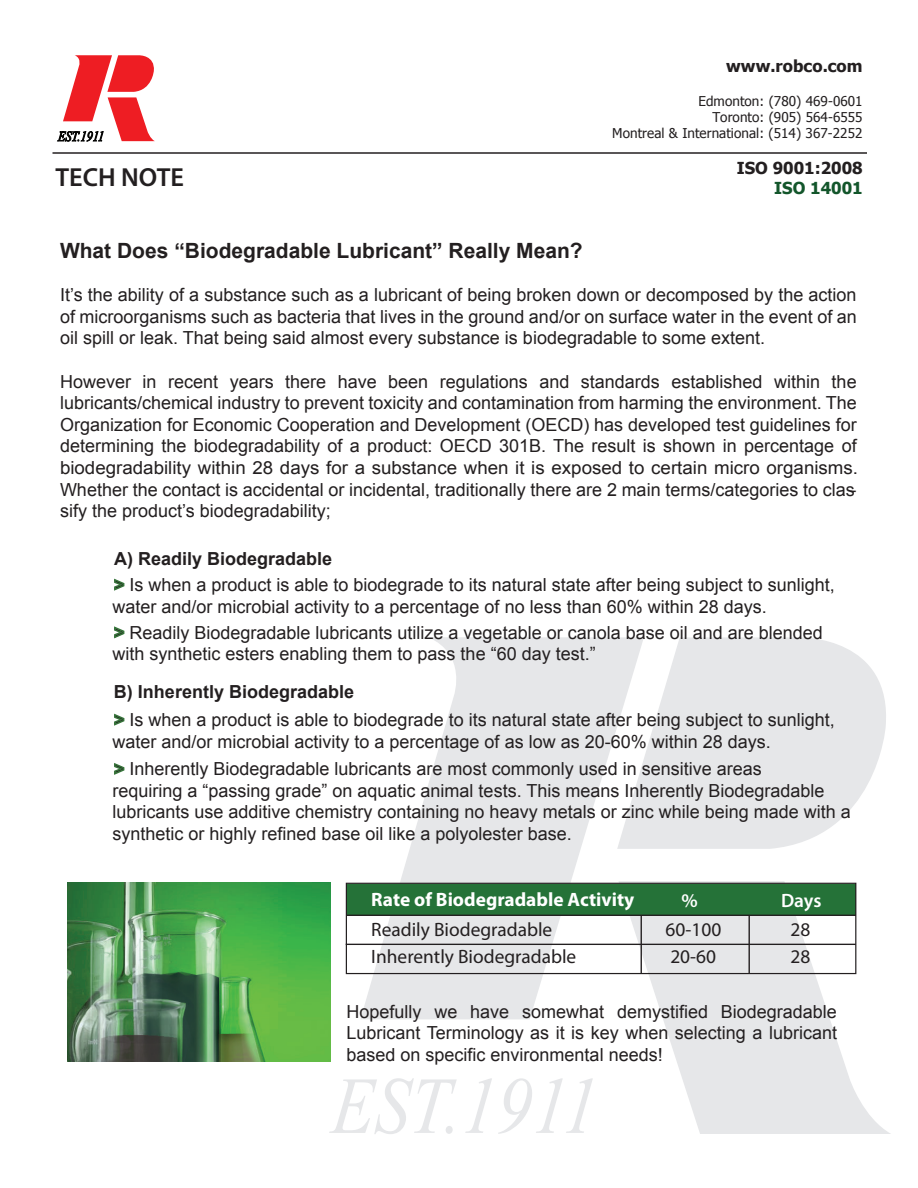
<style>
.page{position:relative;width:918px;height:1188px;background:#fff}
.page>*{position:absolute;margin:0;border:0;box-sizing:border-box;transform-origin:0 0}
.t1{font:600 26.25px "Myriad Pro";color:#231f20}
.t2{font:700 21px "Arial";color:#231f20}
.t3{font:19.35px "Myriad Pro";color:#231f20}
.t4{font:700 19.35px "Myriad Pro";color:#fff}
.t5{font:600 19.35px "Myriad Pro";color:#fff}
.t6{font:18px/21.6px "Arial";color:#231f20}
.t7{font:700 16.5px "Tahoma";color:#231f20}
.t8{font:700 16.5px "Tahoma";color:#13562b}
.t9{font:13.5px/16.2px "Tahoma";letter-spacing:.005em;color:#231f20;text-align:right}
.s1{font-weight:700}
</style>
<div class="page">
<svg style="left:360px;top:637px;width:258px;height:382px;fill:#e6e7e9"></svg>
<svg style="left:617px;top:637px;width:269px;height:212px;fill:#e6e7e9"></svg>
<svg style="left:618px;top:881px;width:273px;height:253px;fill:#e6e7e9"></svg>
<svg style="left:329px;top:1078px;width:128px;height:56px"></svg>
<svg style="left:465px;top:1078px;width:27px;height:55px"></svg>
<svg style="left:498px;top:1078px;width:95px;height:56px"></svg>
<div style="left:346px;top:884px;width:510px;height:32px;background:#257238"></div>
<svg style="left:57px;top:55px;width:98px;height:86px"></svg>
<hr style="left:52px;top:152px;width:815px;height:2px;background:#231f20">
<svg style="left:114px;top:578px;width:11px;height:13px"></svg>
<svg style="left:114px;top:626px;width:11px;height:13px"></svg>
<svg style="left:114px;top:713px;width:11px;height:13px"></svg>
<svg style="left:114px;top:763px;width:11px;height:12px"></svg>
<div style="left:346px;top:883px;width:510px;height:91px;border:1px solid #231f20"></div>
<hr style="left:346px;top:915px;width:510px;height:1px;background:#231f20">
<hr style="left:346px;top:944px;width:510px;height:1px;background:#231f20">
<hr style="left:641px;top:915px;width:1px;height:58px;background:#231f20">
<hr style="left:749px;top:915px;width:1px;height:58px;background:#231f20">
<img style="left:68px;top:882px;width:262px;height:180px">
<h1 class="t1" style="left:56px;top:160px;width:130px">TECH NOTE</h1>
<p class="t7" style="left:726px;top:54px;width:138px">www.robco.com</p>
<p class="t9" style="left:612px;top:92px;width:252px">Edmonton: (780) 469-0601<br>Toronto: (905) 564-6555<br>Montreal &amp; International: (514) 367-2252</p>
<p class="t7" style="left:737px;top:157px;width:128px">ISO 9001:2008</p>
<p class="t8" style="left:774px;top:176px;width:90px">ISO 14001</p>
<p class="t2" style="left:60px;top:237px;width:524px">What Does “Biodegradable Lubricant” Really Mean?</p>
<p class="t6" style="left:60px;top:284px;width:798px;text-align:justify">It’s the ability of a substance such as a lubricant of being broken down or decomposed by the action of microorganisms such as bacteria that lives in the ground and/or on surface water in the event of an oil spill or leak. That being said almost every substance is biodegradable to some extent.</p>
<p class="t6" style="left:60px;top:371px;width:800px;text-align:justify">However in recent years there have been regulations and standards established within the lubricants/chemical industry to prevent toxicity and contamination from harming the environment. The Organization for Economic Cooperation and Development (OECD) has developed test guidelines for determining the biodegradability of a product: OECD 301B. The result is shown in percentage of biodegradability within 28 days for a substance when it is exposed to certain micro organisms.<br>Whether the contact is accidental or incidental, traditionally there are 2 main terms/categories to clas&shy;sify the product’s biodegradability;</p>
<p class="t6" style="left:114px;top:546px;width:722px;line-height:26.1px"><span class="s1">A) Readily Biodegradable<br>&gt;</span> Is when a product is able to biodegrade to its natural state after being subject to sunlight,</p>
<p class="t6" style="left:113px;top:593px;width:712px;line-height:26.1px">water and/or microbial activity to a percentage of no less than 60% within 28 days.<br><span class="s1">&gt;</span> Readily Biodegradable lubricants utilize a vegetable or canola base oil and are blended</p>
<p class="t6" style="left:113px;top:643px;width:485px">with synthetic esters enabling them to pass the “60 day test.”</p>
<p class="t6" style="left:114px;top:679px;width:722px;line-height:27.6px"><span class="s1">B) Inherently Biodegradable<br>&gt;</span> Is when a product is able to biodegrade to its natural state after being subject to sunlight,</p>
<p class="t6" style="left:113px;top:728px;width:660px;line-height:27.6px">water and/or microbial activity to a percentage of as low as 20-60% within 28 days. <span class="s1">&gt;</span> Inherently Biodegradable lubricants are most commonly used in sensitive areas</p>
<p class="t6" style="left:113px;top:780px;width:740px">requiring a “passing grade” on aquatic animal tests. This means Inherently Biodegradable lubricants use additive chemistry containing no heavy metals or zinc while being made with a synthetic or highly refined base oil like a polyolester base.</p>
<p class="t4" style="left:371px;top:886px;width:265px">Rate of Biodegradable Activity</p>
<p class="t3" style="left:371px;top:918px;width:183px">Readily Biodegradable</p>
<p class="t3" style="left:666px;top:918px;width:57px">60-100</p>
<p class="t3" style="left:791px;top:918px;width:21px">28</p>
<p class="t3" style="left:371px;top:945px;width:207px">Inherently Biodegradable</p>
<p class="t3" style="left:670px;top:945px;width:47px">20-60</p>
<p class="t3" style="left:791px;top:945px;width:21px">28</p>
<p class="t5" style="left:681px;top:888px;width:18px">%</p>
<p class="t5" style="left:781px;top:888px;width:42px">Days</p>
<p class="t6" style="left:346px;top:1001px;width:492px;text-align:justify">Hopefully we have somewhat demystified Biodegradable Lubricant Terminology as it is key when selecting a lubricant based on specific environmental needs!</p>
</div>
